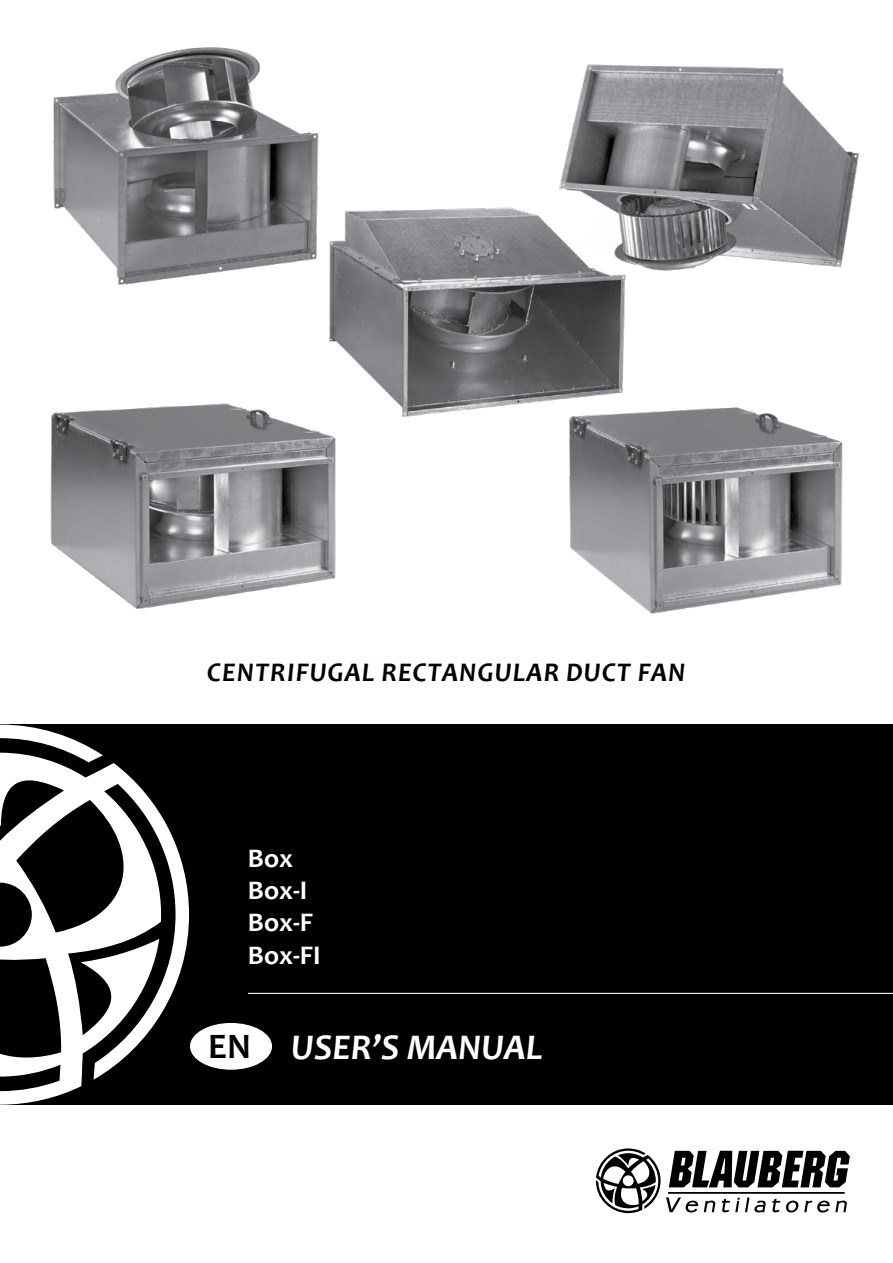
<style>
.page{position:relative;width:893px;height:1263px;background:#fff}
.page>*{position:absolute;margin:0;border:0;box-sizing:border-box;transform-origin:0 0}
.t1{font:italic 700 36.3px "Candara";color:#fff}
.t2{font:italic 700 27px "Candara";letter-spacing:.04em;color:#000}
.t3{font:700 27px/32.4px "Candara";color:#fff}
.s1{font-style:normal;font-size:36px;color:#000}
</style>
<div class="page">
<div style="left:0;top:724px;width:893px;height:381px;background:#000"></div>
<hr style="left:248px;top:993px;width:645px;height:1px;background:#fff">
<svg style="left:0;top:724px;width:189px;height:381px"></svg>
<svg style="left:596px;top:1148px;width:254px;height:65px"></svg>
<div style="left:191px;top:1024px;width:80px;height:45px;background:#fff;border-radius:50%"></div>
<div style="left:190px;top:1023px;width:82px;height:47px;border:2px solid #fff;border-radius:50%"></div>
<img style="left:340px;top:207px;width:284px;height:210px">
<img style="left:555px;top:399px;width:288px;height:215px">
<img style="left:50px;top:394px;width:294px;height:215px">
<img style="left:549px;top:64px;width:310px;height:305px">
<img style="left:53px;top:47px;width:287px;height:298px">
<p class="t2" style="left:207px;top:655px;width:480px">CENTRIFUGAL RECTANGULAR DUCT FAN</p>
<p class="t3" style="left:248px;top:841px;width:74px">Box<br>Box-I<br>Box-F<br>Box-FI</p>
<h1 class="t1" style="left:208px;top:1025px;width:336px"><span class="s1">EN</span> USER’S MANUAL</h1>
</div>
